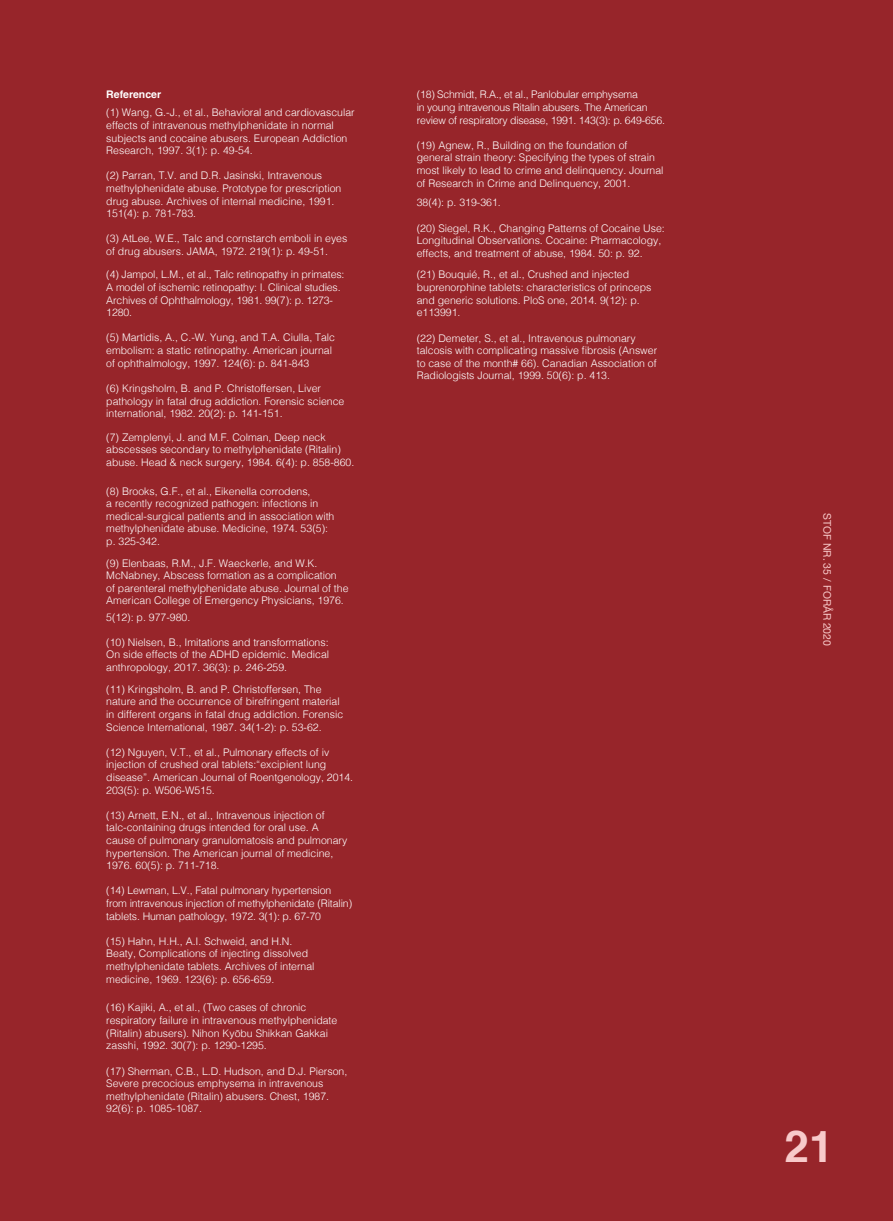
<style>
.page{position:relative;width:893px;height:1221px;background:#fff}
.page>*{position:absolute;margin:0;border:0;box-sizing:border-box;transform-origin:0 0}
.t1{font:700 43.95px "Helvetica";color:#f8caca}
.t2{font:300 10.5px/12.6px "Helvetica";color:#fff}
.t3{font:300 10.5px/12.6px "Helvetica";letter-spacing:-.02em;color:#fff}
.t4{font:10.5px "Helvetica Neue";color:#f8caca}
.t5{font:700 10.5px "Helvetica";color:#fff}
</style>
<div class="page">
<div style="left:0;top:0;width:893px;height:1220px;background:#97252a"></div>
<p class="t5" style="left:106px;top:86px;width:56px">Referencer</p>
<p class="t2" style="left:106px;top:106px;width:250px">(1) Wang, G.-J., et al., Behavioral and cardiovascular effects of intravenous methylphenidate in normal subjects and cocaine abusers. European Addiction Research, 1997. 3(1): p. 49-54.</p>
<p class="t2" style="left:106px;top:169px;width:237px">(2) Parran, T.V. and D.R. Jasinski, Intravenous methylphenidate abuse. Prototype for prescription drug abuse. Archives of internal medicine, 1991.<br>151(4): p. 781-783.</p>
<p class="t2" style="left:106px;top:232px;width:243px">(3) AtLee, W.E., Talc and cornstarch emboli in eyes of drug abusers. JAMA, 1972. 219(1): p. 49-51.</p>
<p class="t2" style="left:106px;top:268px;width:240px">(4) Jampol, L.M., et al., Talc retinopathy in primates:<br>A model of ischemic retinopathy: I. Clinical studies.<br>Archives of Ophthalmology, 1981. 99(7): p. 1273- 1280.</p>
<p class="t2" style="left:106px;top:331px;width:230px">(5) Martidis, A., C.-W. Yung, and T.A. Ciulla, Talc embolism: a static retinopathy. American journal of ophthalmology, 1997. 124(6): p. 841-843</p>
<p class="t2" style="left:106px;top:381px;width:240px">(6) Kringsholm, B. and P. Christoffersen, Liver pathology in fatal drug addiction. Forensic science international, 1982. 20(2): p. 141-151.</p>
<p class="t2" style="left:106px;top:430px;width:250px">(7) Zemplenyi, J. and M.F. Colman, Deep neck abscesses secondary to methylphenidate (Ritalin) abuse. Head &amp; neck surgery, 1984. 6(4): p. 858-860.</p>
<p class="t2" style="left:106px;top:484px;width:230px">(8) Brooks, G.F., et al., Eikenella corrodens,<br>a recently recognized pathogen: infections in medical-surgical patients and in association with methylphenidate abuse. Medicine, 1974. 53(5): p. 325-342.</p>
<p class="t2" style="left:106px;top:556px;width:244px">(9) Elenbaas, R.M., J.F. Waeckerle, and W.K.<br>McNabney, Abscess formation as a complication<br>of parenteral methylphenidate abuse. Journal of the American College of Emergency Physicians, 1976.</p>
<p class="t2" style="left:106px;top:610px;width:86px">5(12): p. 977-980.</p>
<p class="t2" style="left:106px;top:635px;width:224px;text-align:justify">(10) Nielsen, B., Imitations and transformations:<br>On side effects of the ADHD epidemic. Medical anthropology, 2017. 36(3): p. 246-259.</p>
<p class="t2" style="left:106px;top:682px;width:238px">(11) Kringsholm, B. and P. Christoffersen, The nature and the occurrence of birefringent material in different organs in fatal drug addiction. Forensic Science International, 1987. 34(1-2): p. 53-62.</p>
<p class="t2" style="left:106px;top:745px;width:248px">(12) Nguyen, V.T., et al., Pulmonary effects of iv injection of crushed oral tablets:“excipient lung disease”. American Journal of Roentgenology, 2014.<br>203(5): p. W506-W515.</p>
<p class="t2" style="left:106px;top:808px;width:242px">(13) Arnett, E.N., et al., Intravenous injection of talc-containing drugs intended for oral use. A cause of pulmonary granulomatosis and pulmonary hypertension. The American journal of medicine, 1976. 60(5): p. 711-718.</p>
<p class="t2" style="left:106px;top:883px;width:247px">(14) Lewman, L.V., Fatal pulmonary hypertension from intravenous injection of methylphenidate (Ritalin) tablets. Human pathology, 1972. 3(1): p. 67-70</p>
<p class="t2" style="left:106px;top:934px;width:210px">(15) Hahn, H.H., A.I. Schweid, and H.N.<br>Beaty, Complications of injecting dissolved methylphenidate tablets. Archives of internal medicine, 1969. 123(6): p. 656-659.</p>
<p class="t2" style="left:106px;top:1000px;width:233px">(16) Kajiki, A., et al., (Two cases of chronic respiratory failure in intravenous methylphenidate (Ritalin) abusers). Nihon Kyōbu Shikkan Gakkai zasshi, 1992. 30(7): p. 1290-1295.</p>
<p class="t2" style="left:106px;top:1063px;width:242px">(17) Sherman, C.B., L.D. Hudson, and D.J. Pierson, Severe precocious emphysema in intravenous methylphenidate (Ritalin) abusers. Chest, 1987.<br>92(6): p. 1085-1087.</p>
<p class="t3" style="left:417px;top:88px;width:250px">(18) Schmidt, R.A., et al., Panlobular emphysema<br>in young intravenous Ritalin abusers. The American review of respiratory disease, 1991. 143(3): p. 649-656.</p>
<p class="t2" style="left:417px;top:138px;width:248px">(19) Agnew, R., Building on the foundation of general strain theory: Specifying the types of strain most likely to lead to crime and delinquency. Journal of Research in Crime and Delinquency, 2001.</p>
<p class="t2" style="left:417px;top:196px;width:86px">38(4): p. 319-361.</p>
<p class="t2" style="left:417px;top:221px;width:250px">(20) Siegel, R.K., Changing Patterns of Cocaine Use:<br>Longitudinal Observations. Cocaine: Pharmacology, effects, and treatment of abuse, 1984. 50: p. 92.</p>
<p class="t2" style="left:417px;top:268px;width:236px">(21) Bouquié, R., et al., Crushed and injected buprenorphine tablets: characteristics of princeps and generic solutions. PloS one, 2014. 9(12): p. e113991.</p>
<p class="t2" style="left:417px;top:331px;width:242px">(22) Demeter, S., et al., Intravenous pulmonary talcosis with complicating massive fibrosis (Answer to case of the month# 66). Canadian Association of Radiologists Journal, 1999. 50(6): p. 413.</p>
<p class="t4" style="left:835px;top:513px;width:134px;rotate:90deg">STOF NR. 35 / FORÅR 2020</p>
<h1 class="t1" style="left:785px;top:1110px;width:50px">21</h1>
</div>
